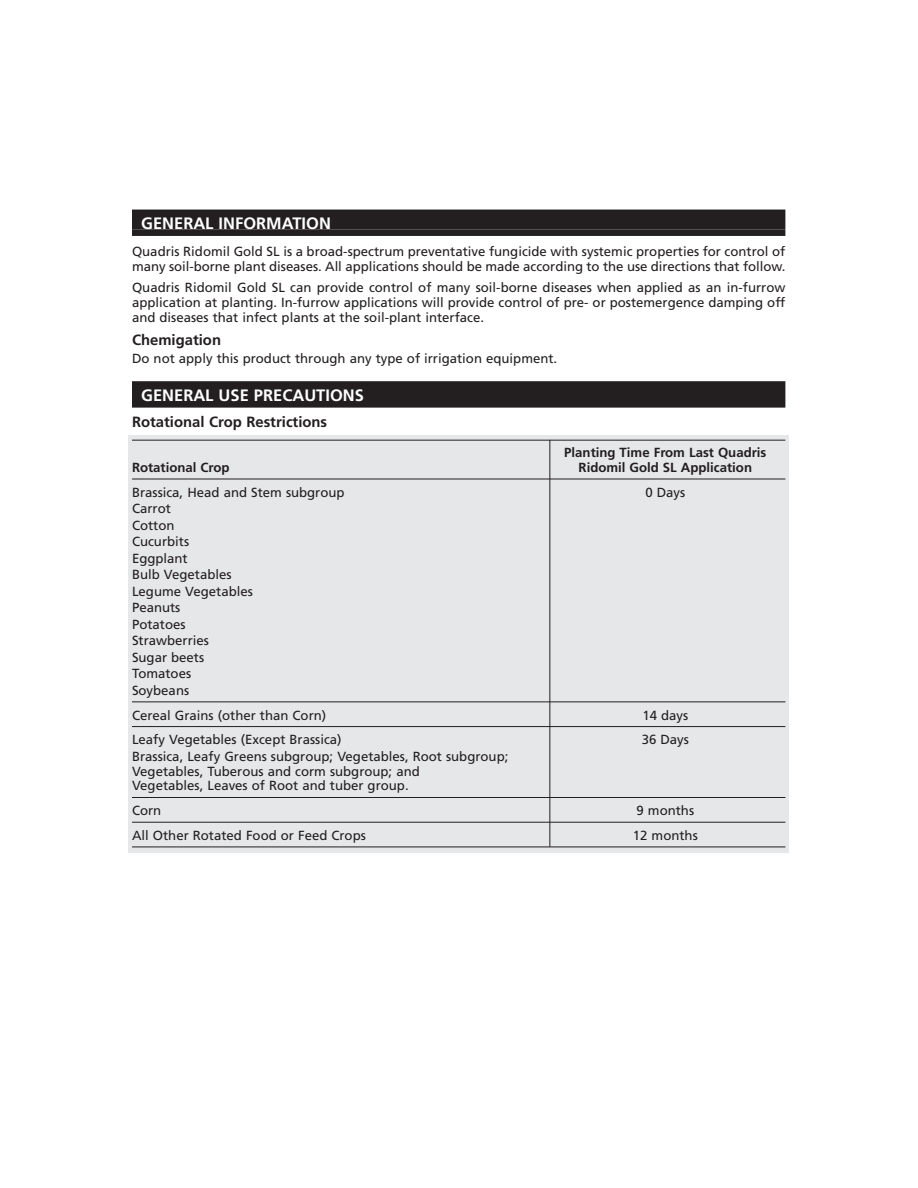
<style>
.page{position:relative;width:918px;height:1188px;background:#fff}
.page>*{position:absolute;margin:0;border:0;box-sizing:border-box;transform-origin:0 0}
.t1{font:700 16.5px "Frutiger";color:#fff}
.t2{font:700 14.85px "Frutiger";color:#231f20}
.t3{font:13.2px/16.5px "Frutiger";color:#231f20}
.t4{font:700 13.2px "Frutiger";color:#231f20}
</style>
<div class="page">
<div style="left:128px;top:436px;width:661px;height:417px;background:#e6e7e9"></div>
<div style="left:132px;top:210px;width:653px;height:19px;background:#231f20"></div>
<div style="left:132px;top:229px;width:653px;height:7px;background:#231f20"></div>
<div style="left:132px;top:381px;width:653px;height:20px;background:#231f20"></div>
<div style="left:132px;top:401px;width:653px;height:7px;background:#231f20"></div>
<hr style="left:132px;top:440px;width:653px;height:1px;background:#231f20">
<hr style="left:132px;top:479px;width:653px;height:1px;background:#231f20">
<hr style="left:132px;top:701px;width:653px;height:1px;background:#231f20">
<hr style="left:132px;top:726px;width:653px;height:1px;background:#231f20">
<hr style="left:132px;top:797px;width:653px;height:1px;background:#231f20">
<hr style="left:132px;top:822px;width:653px;height:1px;background:#231f20">
<hr style="left:132px;top:847px;width:653px;height:1px;background:#231f20">
<hr style="left:549px;top:440px;width:1px;height:407px;background:#231f20">
<p class="t1" style="left:141px;top:217px;width:191px">GENERAL INFORMATION</p>
<p class="t3" style="left:132px;top:245px;width:655px;line-height:14.9px">Quadris Ridomil Gold SL is a broad-spectrum preventative fungicide with systemic properties for control of many soil-borne plant diseases. All applications should be made according to the use directions that follow.</p>
<p class="t3" style="left:132px;top:281px;width:655px;line-height:14.9px;text-align:justify">Quadris Ridomil Gold SL can provide control of many soil-borne diseases when applied as an in-furrow application at planting. In-furrow applications will provide control of pre- or postemergence damping off and diseases that infect plants at the soil-plant interface.</p>
<p class="t2" style="left:132px;top:334px;width:91px">Chemigation</p>
<p class="t3" style="left:132px;top:351px;width:427px">Do not apply this product through any type of irrigation equipment.</p>
<p class="t1" style="left:141px;top:389px;width:224px">GENERAL USE PRECAUTIONS</p>
<p class="t2" style="left:132px;top:416px;width:197px">Rotational Crop Restrictions</p>
<p class="t4" style="left:564px;top:447px;width:204px">Planting Time From Last Quadris</p>
<p class="t4" style="left:132px;top:462px;width:99px">Rotational Crop</p>
<p class="t4" style="left:579px;top:462px;width:175px">Ridomil Gold SL Application</p>
<p class="t3" style="left:132px;top:485px;width:214px">Brassica, Head and Stem subgroup</p>
<p class="t3" style="left:645px;top:485px;width:41px">0 Days</p>
<p class="t3" style="left:132px;top:501px;width:122px">Carrot<br>Cotton<br>Cucurbits<br>Eggplant<br>Bulb Vegetables<br>Legume Vegetables<br>Peanuts<br>Potatoes<br>Strawberries<br>Sugar beets<br>Tomatoes<br>Soybeans</p>
<p class="t3" style="left:132px;top:708px;width:196px">Cereal Grains (other than Corn)</p>
<p class="t3" style="left:642px;top:708px;width:47px">14 days</p>
<p class="t3" style="left:132px;top:732px;width:211px">Leafy Vegetables (Except Brassica)</p>
<p class="t3" style="left:642px;top:732px;width:49px">36 Days</p>
<p class="t3" style="left:132px;top:750px;width:378px;line-height:14.9px">Brassica, Leafy Greens subgroup; Vegetables, Root subgroup;<br>Vegetables, Tuberous and corm subgroup; and<br>Vegetables, Leaves of Root and tuber group.</p>
<p class="t3" style="left:132px;top:803px;width:31px">Corn</p>
<p class="t3" style="left:637px;top:803px;width:59px">9 months</p>
<p class="t3" style="left:132px;top:828px;width:235px">All Other Rotated Food or Feed Crops</p>
<p class="t3" style="left:633px;top:828px;width:66px">12 months</p>
</div>
